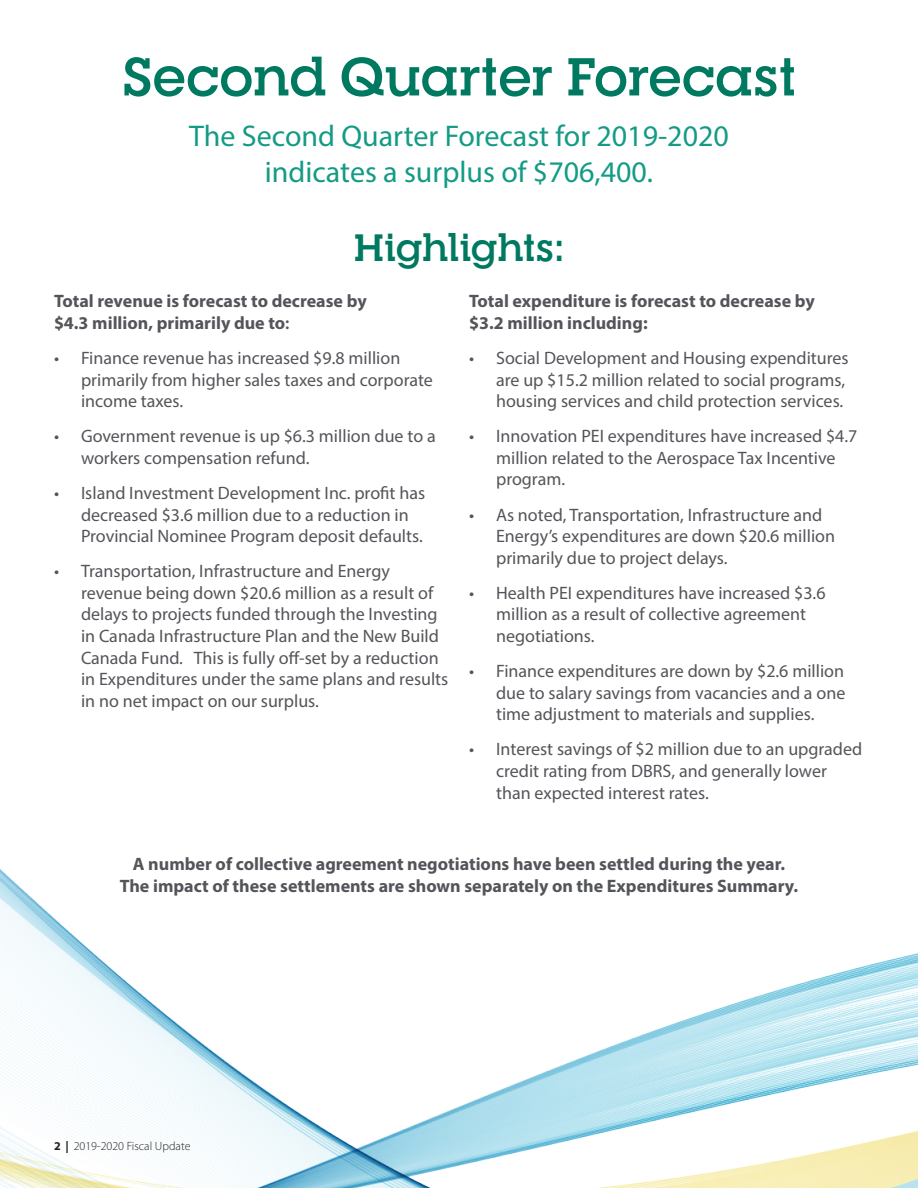
<style>
.page{position:relative;width:918px;height:1188px;background:#fff}
.page>*{position:absolute;margin:0;border:0;box-sizing:border-box;transform-origin:0 0}
.t1{font:700 52.5px "RNS Camelia";letter-spacing:-.005em;color:#007961}
.t2{font:700 37.5px "RNS Camelia";letter-spacing:-.015em;color:#007961}
.t3{font:30px/36px "Myriad Pro";color:#149b85;text-align:center}
.t4{font:18px/21.6px "Myriad Pro";color:#54555a}
.t5{font:700 18px/21.6px "Myriad Pro";color:#54555a}
.t6{font:300 12px "Myriad Pro";color:#231f20}
.s1{font-weight:600}
.s2{font-weight:700}
</style>
<div class="page">
<img style="left:0;top:869px;width:918px;height:319px">
<p class="t1" style="left:121px;top:44px;width:677px">Second Quarter Forecast</p>
<p class="t3" style="left:189px;top:118px;width:541px">The Second Quarter Forecast for 2019-2020 indicates a surplus of $706,400.</p>
<p class="t2" style="left:353px;top:224px;width:213px">Highlights:</p>
<p class="t5" style="left:54px;top:290px;width:314px">Total revenue is forecast to decrease by $4.3 million, primarily due to<span class="s1">:</span></p>
<p class="t4" style="left:81px;top:347px;width:353px;text-indent:-27px">• Finance revenue has increased $9.8 million primarily from higher sales taxes and corporate income taxes.</p>
<p class="t4" style="left:81px;top:425px;width:356px;text-indent:-27px">• Government revenue is up $6.3 million due to a workers compensation refund.</p>
<p class="t4" style="left:81px;top:482px;width:346px;text-indent:-27px">• Island Investment Development Inc. profit has decreased $3.6 million due to a reduction in<br>Provincial Nominee Program deposit defaults.</p>
<p class="t4" style="left:81px;top:560px;width:369px;text-indent:-27px">• Transportation, Infrastructure and Energy revenue being down $20.6 million as a result of delays to projects funded through the Investing in Canada Infrastructure Plan and the New Build Canada Fund. This is fully off-set by a reduction in Expenditures under the same plans and results in no net impact on our surplus.</p>
<p class="t5" style="left:469px;top:290px;width:347px">Total expenditure is forecast to decrease by $3.2 million including:</p>
<p class="t4" style="left:496px;top:347px;width:354px;text-indent:-27px">• Social Development and Housing expenditures are up $15.2 million related to social programs, housing services and child protection services.</p>
<p class="t4" style="left:496px;top:425px;width:363px;text-indent:-27px">• Innovation PEI expenditures have increased $4.7 million related to the Aerospace Tax Incentive program.</p>
<p class="t4" style="left:496px;top:503px;width:340px;text-indent:-27px">• As noted, Transportation, Infrastructure and<br>Energy’s expenditures are down $20.6 million primarily due to project delays.</p>
<p class="t4" style="left:496px;top:582px;width:331px;text-indent:-27px">• Health PEI expenditures have increased $3.6 million as a result of collective agreement negotiations.</p>
<p class="t4" style="left:496px;top:660px;width:351px;text-align:justify;text-indent:-27px">• Finance expenditures are down by $2.6 million due to salary savings from vacancies and a one time adjustment to materials and supplies.</p>
<p class="t4" style="left:496px;top:738px;width:368px;text-indent:-27px">• Interest savings of $2 million due to an upgraded credit rating from DBRS, and generally lower than expected interest rates.</p>
<p class="t5" style="left:120px;top:852px;width:680px;text-align:center">A number of collective agreement negotiations have been settled during the year.<br>The impact of these settlements are shown separately on the Expenditures Summary.</p>
<p class="t6" style="left:54px;top:1139px;width:138px"><span class="s2">2 |</span> 2019-2020 Fiscal Update</p>
</div>
